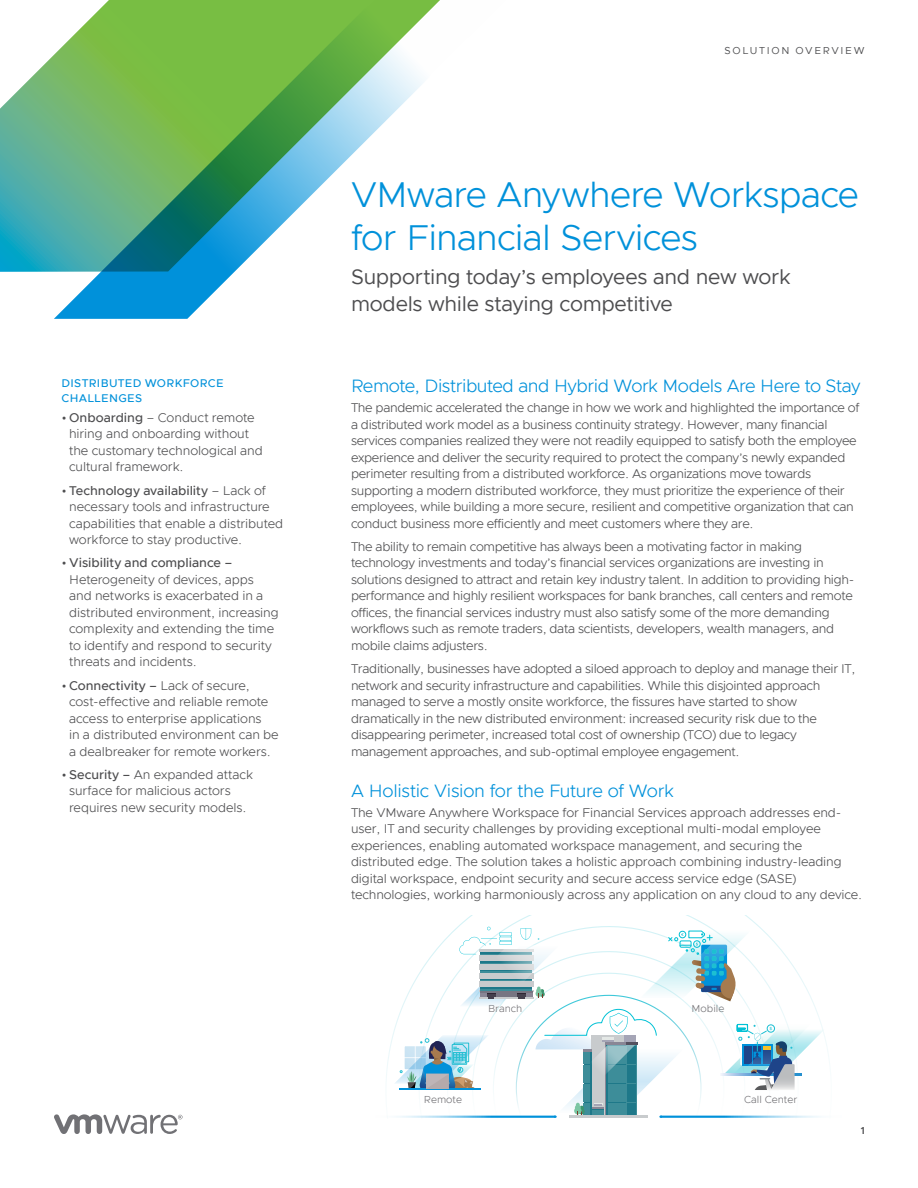
<style>
.page{position:relative;width:918px;height:1188px;background:#fff}
.page>*{position:absolute;margin:0;border:0;box-sizing:border-box;transform-origin:0 0}
.t1{font:300 36px/43.5px "Metropolis";letter-spacing:-.02em;color:#0091da}
.t2{font:21px/27px "Metropolis";letter-spacing:-.015em;color:#4d4d4f}
.t3{font:300 18px "Metropolis";letter-spacing:-.025em;color:#0091da}
.t4{font:300 12.75px/16.5px "Metropolis";letter-spacing:-.025em;color:#4d4d4f}
.t5{font:300 12.75px/16.5px "Metropolis";letter-spacing:-.005em;color:#4d4d4f}
.t6{font:500 11.25px/15px "Metropolis";letter-spacing:.03em;color:#0091da}
.t7{font:300 10.2px "Metropolis";color:#717074}
.t8{font:10.2px "Metropolis";letter-spacing:.165em;color:#4d4d4f}
.t9{font:600 10.2px "Metropolis";color:#4d4d4f}
.t10{font:4.35px "Metropolis";color:#1cbfd3}
.s1{font-weight:500}
</style>
<div class="page">
<svg style="left:54px;top:1114px;width:129px;height:20px"></svg>
<svg style="left:0;top:55px;width:54px;height:217px;background:#63b8ae"></svg>
<svg style="left:54px;top:0;width:386px;height:319px"></svg>
<svg style="left:386px;top:927px;width:443px;height:191px"></svg>
<p class="t6" style="left:62px;top:376px;width:163px">DISTRIBUTED WORKFORCE<br>CHALLENGES</p>
<p class="t5" style="left:69px;top:409px;width:195px;text-indent:-8px">• <span class="s1">Onboarding</span> – Conduct remote hiring and onboarding without the customary technological and cultural framework.</p>
<p class="t5" style="left:69px;top:482px;width:216px;text-indent:-8px">• <span class="s1">Technology availability</span> – Lack of necessary tools and infrastructure capabilities that enable a distributed workforce to stay productive.</p>
<p class="t5" style="left:69px;top:555px;width:211px;text-indent:-8px">• <span class="s1">Visibility and compliance –<br></span>Heterogeneity of devices, apps and networks is exacerbated in a distributed environment, increasing complexity and extending the time to identify and respond to security threats and incidents.</p>
<p class="t5" style="left:69px;top:677px;width:211px;text-indent:-8px">• <span class="s1">Connectivity –</span> Lack of secure, cost-effective and reliable remote access to enterprise applications<br>in a distributed environment can be a dealbreaker for remote workers.</p>
<p class="t5" style="left:69px;top:766px;width:185px;text-indent:-8px">• <span class="s1">Security –</span> An expanded attack surface for malicious actors requires new security models.</p>
<p class="t8" style="left:724px;top:44px;width:142px">SOLUTION OVERVIEW</p>
<h1 class="t1" style="left:351px;top:173px;width:509px">VMware Anywhere Workspace for Financial Services</h1>
<h2 class="t2" style="left:351px;top:263px;width:441px">Supporting today’s employees and new work models while staying competitive</h2>
<h3 class="t3" style="left:351px;top:375px;width:511px">Remote, Distributed and Hybrid Work Models Are Here to Stay</h3>
<p class="t4" style="left:351px;top:400px;width:510px">The pandemic accelerated the change in how we work and highlighted the importance of a distributed work model as a business continuity strategy. However, many financial services companies realized they were not readily equipped to satisfy both the employee experience and deliver the security required to protect the company’s newly expanded perimeter resulting from a distributed workforce. As organizations move towards supporting a modern distributed workforce, they must prioritize the experience of their employees, while building a more secure, resilient and competitive organization that can conduct business more efficiently and meet customers where they are.</p>
<p class="t4" style="left:351px;top:538px;width:505px">The ability to remain competitive has always been a motivating factor in making technology investments and today’s financial services organizations are investing in solutions designed to attract and retain key industry talent. In addition to providing high&shy;performance and highly resilient workspaces for bank branches, call centers and remote offices, the financial services industry must also satisfy some of the more demanding workflows such as remote traders, data scientists, developers, wealth managers, and mobile claims adjusters.</p>
<p class="t4" style="left:351px;top:661px;width:506px">Traditionally, businesses have adopted a siloed approach to deploy and manage their IT, network and security infrastructure and capabilities. While this disjointed approach managed to serve a mostly onsite workforce, the fissures have started to show dramatically in the new distributed environment: increased security risk due to the disappearing perimeter, increased total cost of ownership (TCO) due to legacy management approaches, and sub-optimal employee engagement.</p>
<h3 class="t3" style="left:351px;top:780px;width:324px">A Holistic Vision for the Future of Work</h3>
<p class="t4" style="left:351px;top:804px;width:513px">The VMware Anywhere Workspace for Financial Services approach addresses end&shy;user, IT and security challenges by providing exceptional multi-modal employee experiences, enabling automated workspace management, and securing the distributed edge. The solution takes a holistic approach combining industry-leading digital workspace, endpoint security and secure access service edge (SASE) technologies, working harmoniously across any application on any cloud to any device.</p>
<p class="t7" style="left:488px;top:1003px;width:36px">Branch</p>
<p class="t7" style="left:424px;top:1093px;width:40px">Remote</p>
<p class="t7" style="left:692px;top:1003px;width:34px">Mobile</p>
<p class="t10" style="left:769px;top:1026px;width:4px">$</p>
<p class="t7" style="left:744px;top:1093px;width:55px">Call Center</p>
<p class="t9" style="left:861px;top:1124px;width:6px">1</p>
</div>
